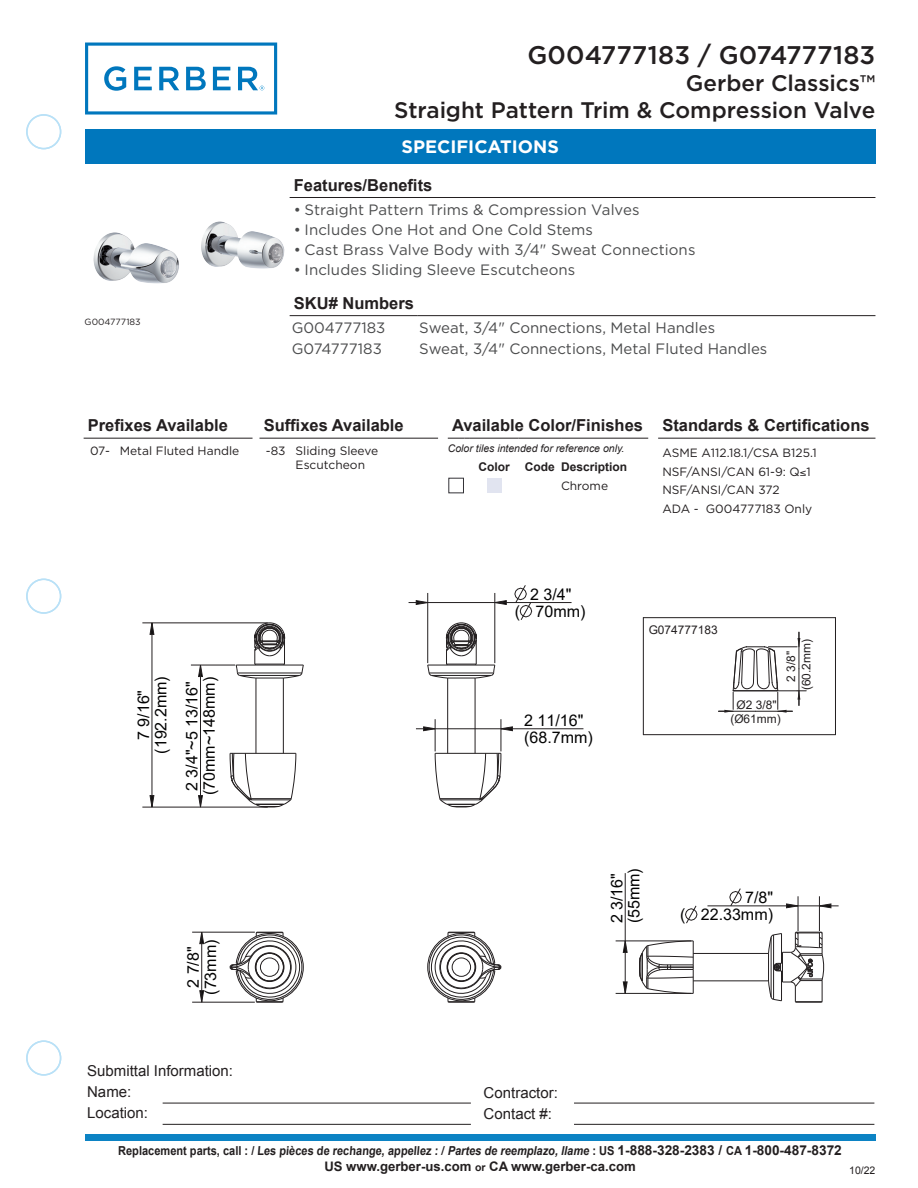
<style>
.page{position:relative;width:918px;height:1188px;background:#fff}
.page>*{position:absolute;margin:0;border:0;box-sizing:border-box;transform-origin:0 0}
.Header_headline{font:500 25.5px "Gotham";letter-spacing:.005em;color:#231f20}
.Header_series{font:500 22.5px "Gotham";letter-spacing:-.005em;color:#231f20}
.t1{font:700 18px "Gotham";color:#fff}
.t2{font:700 16.5px "Arial";color:#231f20}
.t3{font:16.05px/17.2px "Arial";color:#030303}
.t4{font:15px "Gotham";color:#4b4c4d}
.t5{font:15px/21.3px "Arial";color:#231f20}
.t6{font:700 13.2px "Arial";color:#231f20}
.t7{font:700 12.3px "Arial";color:#231f20;scale:.89 1}
.Standard___Certifica{font:12px/14.4px "Gotham";color:#231f20}
.t8{font:700 12px "Arial";color:#231f20}
.inner_page_Maintenan{font:12px "Gotham";color:#231f20}
.t9{font:11.85px/15.3px "Arial";color:#231f20;text-align:center}
.t10{font:italic 10.5px "Arial";color:#231f20}
.t11{font:10.5px "Arial";color:#231f20}
.t12{font:9px "Gotham";color:#231f20}
.s1{font-style:italic}
.s2{font-size:13.65px}
.s3{font-size:10.5px}
</style>
<div class="page">
<div style="left:26px;top:114px;width:35px;height:35px;border:2px solid #b9e1f7;border-radius:50%"></div>
<div style="left:26px;top:1040px;width:35px;height:36px;border:2px solid #b9e1f7;border-radius:50%"></div>
<div style="left:26px;top:579px;width:35px;height:35px;border:2px solid #b9e1f7;border-radius:50%"></div>
<div style="left:85px;top:1135px;width:790px;height:6px;background:#0c83c4"></div>
<svg style="left:85px;top:43px;width:192px;height:72px"></svg>
<div style="left:85px;top:130px;width:790px;height:34px;background:#0077bd"></div>
<hr style="left:163px;top:1103px;width:308px;height:1px;background:#231f20">
<hr style="left:574px;top:1103px;width:300px;height:1px;background:#231f20">
<hr style="left:163px;top:1124px;width:308px;height:1px;background:#231f20">
<hr style="left:574px;top:1124px;width:300px;height:1px;background:#231f20">
<hr style="left:290px;top:197px;width:585px;height:1px;background:#231f20">
<hr style="left:290px;top:315px;width:127px;height:1px;background:#231f20">
<hr style="left:417px;top:315px;width:458px;height:1px;background:#231f20">
<hr style="left:84px;top:438px;width:169px;height:1px;background:#231f20">
<hr style="left:259px;top:438px;width:179px;height:1px;background:#231f20">
<svg style="left:448px;top:438px;width:22px;height:1px"></svg>
<hr style="left:470px;top:438px;width:49px;height:1px;background:#231f20">
<hr style="left:519px;top:438px;width:42px;height:1px;background:#231f20">
<hr style="left:561px;top:438px;width:87px;height:1px;background:#231f20">
<hr style="left:658px;top:438px;width:217px;height:1px;background:#231f20">
<div style="left:448px;top:478px;width:16px;height:15px;border:1px solid #333237"></div>
<div style="left:487px;top:478px;width:15px;height:15px;background:#e1e4f0"></div>
<svg style="left:623px;top:981px;width:5px;height:12px"></svg>
<svg style="left:623px;top:940px;width:5px;height:13px"></svg>
<svg style="left:729px;top:888px;width:13px;height:18px"></svg>
<svg style="left:685px;top:905px;width:12px;height:19px"></svg>
<svg style="left:820px;top:903px;width:11px;height:5px"></svg>
<svg style="left:786px;top:903px;width:12px;height:5px"></svg>
<svg style="left:150px;top:622px;width:4px;height:13px"></svg>
<svg style="left:150px;top:795px;width:4px;height:12px"></svg>
<svg style="left:198px;top:795px;width:5px;height:12px"></svg>
<svg style="left:198px;top:666px;width:5px;height:11px"></svg>
<svg style="left:514px;top:585px;width:18px;height:35px"></svg>
<svg style="left:416px;top:600px;width:11px;height:5px"></svg>
<svg style="left:494px;top:600px;width:13px;height:5px"></svg>
<svg style="left:199px;top:933px;width:5px;height:11px"></svg>
<svg style="left:199px;top:990px;width:5px;height:12px"></svg>
<svg style="left:423px;top:726px;width:12px;height:5px"></svg>
<svg style="left:500px;top:726px;width:13px;height:5px"></svg>
<hr style="left:201px;top:932px;width:1px;height:70px;background:#231f20">
<hr style="left:192px;top:1002px;width:63px;height:1px;background:#231f20">
<hr style="left:192px;top:932px;width:63px;height:1px;background:#231f20">
<hr style="left:625px;top:873px;width:1px;height:120px;background:#231f20">
<hr style="left:616px;top:993px;width:75px;height:1px;background:#231f20">
<hr style="left:616px;top:941px;width:75px;height:1px;background:#231f20">
<hr style="left:798px;top:896px;width:1px;height:35px;background:#231f20">
<hr style="left:707px;top:906px;width:132px;height:1px;background:#231f20">
<hr style="left:819px;top:896px;width:1px;height:35px;background:#231f20">
<hr style="left:152px;top:623px;width:1px;height:184px;background:#231f20">
<hr style="left:200px;top:665px;width:1px;height:142px;background:#231f20">
<hr style="left:142px;top:807px;width:126px;height:1px;background:#231f20">
<hr style="left:416px;top:729px;width:167px;height:1px;background:#231f20">
<hr style="left:191px;top:665px;width:44px;height:1px;background:#231f20">
<hr style="left:427px;top:593px;width:1px;height:70px;background:#231f20">
<hr style="left:435px;top:719px;width:1px;height:32px;background:#231f20">
<hr style="left:142px;top:623px;width:126px;height:1px;background:#231f20">
<hr style="left:409px;top:602px;width:163px;height:1px;background:#231f20">
<hr style="left:495px;top:593px;width:1px;height:70px;background:#231f20">
<hr style="left:501px;top:719px;width:1px;height:32px;background:#231f20">
<hr style="left:693px;top:981px;width:76px;height:1px;background:#231f20">
<hr style="left:693px;top:953px;width:76px;height:1px;background:#231f20">
<hr style="left:256px;top:678px;width:1px;height:75px;background:#231f20">
<hr style="left:283px;top:678px;width:1px;height:75px;background:#231f20">
<hr style="left:447px;top:678px;width:1px;height:75px;background:#231f20">
<hr style="left:475px;top:678px;width:1px;height:75px;background:#231f20">
<svg style="left:639px;top:940px;width:55px;height:54px"></svg>
<svg style="left:230px;top:932px;width:74px;height:71px"></svg>
<svg style="left:427px;top:932px;width:75px;height:71px"></svg>
<svg style="left:768px;top:932px;width:56px;height:71px"></svg>
<svg style="left:435px;top:753px;width:66px;height:54px"></svg>
<svg style="left:230px;top:753px;width:66px;height:54px"></svg>
<svg style="left:427px;top:622px;width:68px;height:57px"></svg>
<svg style="left:236px;top:622px;width:68px;height:57px"></svg>
<hr style="left:643px;top:734px;width:192px;height:1px;background:#231f20">
<hr style="left:643px;top:618px;width:1px;height:117px;background:#231f20">
<hr style="left:643px;top:617px;width:192px;height:1px;background:#231f20">
<hr style="left:835px;top:618px;width:1px;height:117px;background:#231f20">
<svg style="left:719px;top:632px;width:87px;height:81px"></svg>
<img style="left:94px;top:221px;width:190px;height:63px">
<p class="Header_headline" style="left:527px;top:38px;width:349px">G004777183 / G074777183</p>
<p class="Header_series" style="left:686px;top:69px;width:191px">Gerber Classics™</p>
<p class="Header_series" style="left:394px;top:96px;width:483px">Straight Pattern Trim &amp; Compression Valve</p>
<p class="t12" style="left:85px;top:316px;width:58px">G004777183</p>
<p class="t1" style="left:402px;top:135px;width:159px">SPECIFICATIONS</p>
<p class="t2" style="left:294px;top:174px;width:140px">Features/Benefits</p>
<p class="t4" style="left:294px;top:200px;width:347px">• Straight Pattern Trims &amp; Compression Valves</p>
<p class="t4" style="left:294px;top:220px;width:301px">• Includes One Hot and One Cold Stems</p>
<p class="t4" style="left:294px;top:240px;width:403px">• Cast Brass Valve Body with 3/4" Sweat Connections</p>
<p class="t4" style="left:294px;top:260px;width:283px">• Includes Sliding Sleeve Escutcheons</p>
<p class="t2" style="left:294px;top:292px;width:122px">SKU# Numbers</p>
<p class="t4" style="left:292px;top:318px;width:95px">G004777183</p>
<p class="t4" style="left:419px;top:318px;width:297px">Sweat, 3/4" Connections, Metal Handles</p>
<p class="t4" style="left:292px;top:339px;width:92px">G074777183</p>
<p class="t4" style="left:419px;top:339px;width:350px">Sweat, 3/4" Connections, Metal Fluted Handles</p>
<p class="t2" style="left:88px;top:414px;width:142px">Prefixes Available</p>
<p class="t2" style="left:264px;top:414px;width:142px">Suffixes Available</p>
<p class="t2" style="left:452px;top:414px;width:193px">Available Color/Finishes</p>
<p class="t2" style="left:662px;top:414px;width:209px">Standards &amp; Certifications</p>
<p class="Standard___Certifica" style="left:90px;top:443px;width:21px">07-</p>
<p class="inner_page_Maintenan" style="left:120px;top:443px;width:121px">Metal Fluted Handle</p>
<p class="Standard___Certifica" style="left:266px;top:443px;width:21px">-83</p>
<p class="Standard___Certifica" style="left:296px;top:443px;width:84px">Sliding Sleeve<br>Escutcheon</p>
<p class="t10" style="left:448px;top:441px;width:178px">Color tiles intended for reference only.</p>
<p class="Standard___Certifica" style="left:662px;top:445px;width:156px">ASME A112.18.1/CSA B125.1</p>
<p class="Standard___Certifica" style="left:662px;top:464px;width:150px">NSF/ANSI/CAN 61-9: Q≤1</p>
<p class="Standard___Certifica" style="left:662px;top:482px;width:119px">NSF/ANSI/CAN 372</p>
<p class="Standard___Certifica" style="left:662px;top:501px;width:151px">ADA - G004777183 Only</p>
<p class="t8" style="left:479px;top:459px;width:33px">Color</p>
<p class="t8" style="left:525px;top:459px;width:31px">Code</p>
<p class="t8" style="left:561px;top:459px;width:68px">Description</p>
<p class="Standard___Certifica" style="left:561px;top:478px;width:49px">Chrome</p>
<p class="t3" style="left:135px;top:754px;width:79px;text-align:center;rotate:-90deg">7 9/16" (192.2mm)</p>
<p class="t3" style="left:183px;top:795px;width:120px;rotate:-90deg">2 3/4"~5 13/16" (70mm~148mm)</p>
<p class="t3" style="left:515px;top:585px;width:72px;text-align:center">2 3/4"<br>( 70mm)</p>
<p class="t3" style="left:524px;top:712px;width:70px">2 11/16" (68.7mm)</p>
<p class="t9" style="left:649px;top:622px;width:70px">G074777183</p>
<p class="t9" style="left:783px;top:690px;width:53px;rotate:-90deg">2 3/8" (60.2mm)</p>
<p class="t9" style="left:730px;top:698px;width:52px;line-height:13.6px">Ø2 3/8" (Ø61mm)</p>
<p class="t3" style="left:184px;top:995px;width:57px;text-align:center;rotate:-90deg">2 7/8" (73mm)</p>
<p class="t3" style="left:608px;top:923px;width:57px;rotate:-90deg">2 3/16" (55mm)</p>
<p class="t3" style="left:680px;top:889px;width:94px;text-align:right">7/8"<br>( 22.33mm)</p>
<p class="t5" style="left:87px;top:1060px;width:147px">Submittal Information:<br>Name:</p>
<p class="t5" style="left:484px;top:1082px;width:76px">Contractor:</p>
<p class="t5" style="left:87px;top:1102px;width:62px">Location:</p>
<p class="t5" style="left:484px;top:1103px;width:70px">Contact #:</p>
<p class="t7" style="left:118px;top:1143px;width:815px">Replacement parts, call : / Les pièces de rechange, appellez : / <span class="s1">Partes de reemplazo, llame</span> : US <span class="s2">1-888-328-2383 /</span> CA <span class="s2">1-800-487-8372</span></p>
<p class="t6" style="left:324px;top:1158px;width:313px">US www.gerber-us.com <span class="s3">or</span> CA www.gerber-ca.com</p>
<p class="t11" style="left:849px;top:1163px;width:28px">10/22</p>
</div>
